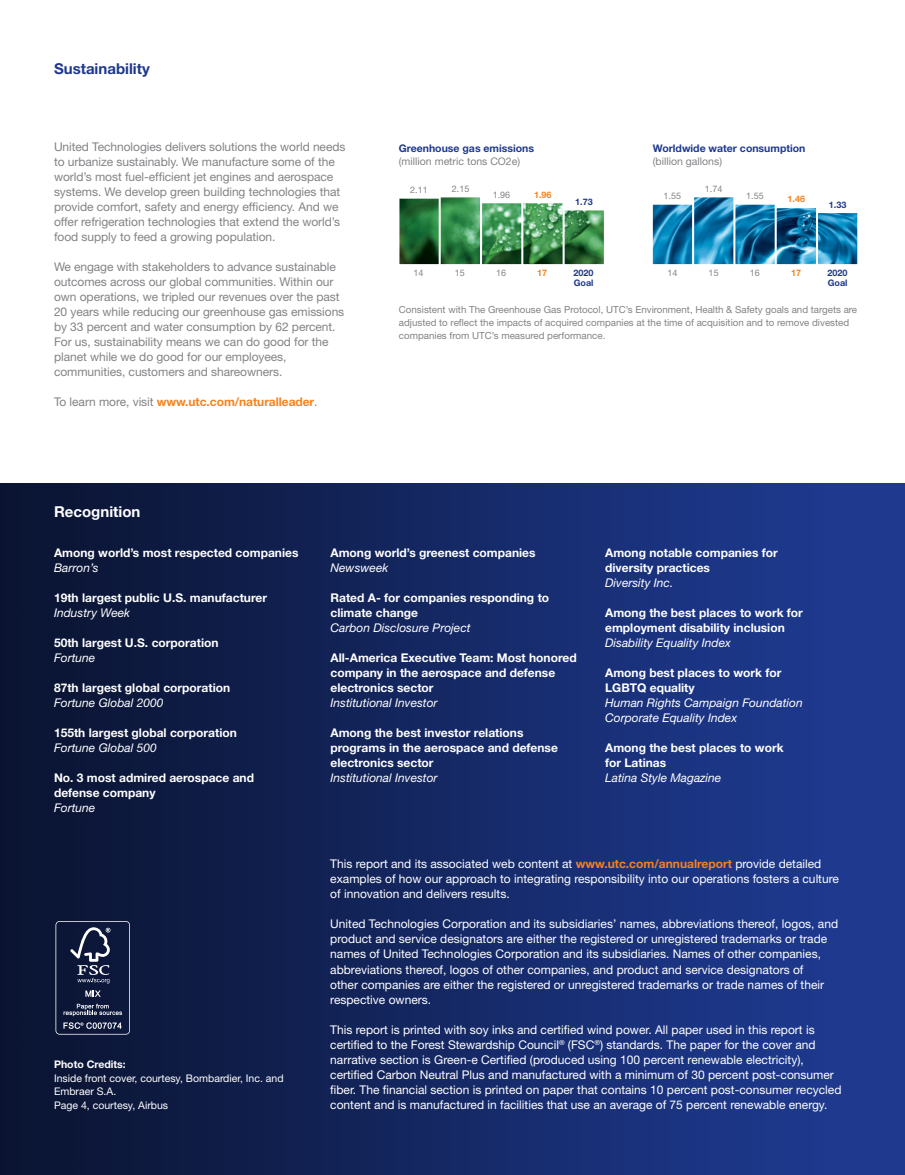
<style>
.page{position:relative;width:905px;height:1175px;background:#fff}
.page>*{position:absolute;margin:0;border:0;box-sizing:border-box;transform-origin:0 0}
.t1{font:700 15px "Helvetica Neue LT Pro";color:#1e398d}
.t2{font:700 15px "Helvetica Neue LT Pro";color:#fff}
.t3{font:12px/15px "Helvetica Neue LT Pro";color:#fff}
.t4{font:12px/15px "Helvetica Neue LT Pro";letter-spacing:-.005em;color:#828386}
.t5{font:700 12px/15px "Helvetica Neue LT Pro";color:#fff}
.t6{font:italic 12px/15px "Helvetica Neue LT Pro";color:#fff}
.t7{font:700 12px "Helvetica Neue LT Pro";letter-spacing:-.005em;color:#f58220}
.t8{font:10.5px/13.5px "Helvetica Neue LT Pro";color:#fff}
.t9{font:700 10.5px "Helvetica Neue LT Pro";color:#1e398d}
.t10{font:10.5px "Helvetica Neue LT Pro";color:#828386}
.t11{font:700 10.5px "Helvetica Neue LT Pro";color:#fff}
.t12{font:9.75px/12.8px "Helvetica Neue LT Pro";color:#828386}
.t13{font:9px "Helvetica Neue LT Pro";color:#828386}
.t14{font:700 9px/10.5px "Helvetica Neue LT Pro";color:#1e398d}
.t15{font:700 9px "Helvetica Neue LT Pro";color:#f58220}
.s1{font-weight:400;color:#828386}
.s2{font-weight:700;color:#f58220}
</style>
<div class="page">
<img style="left:0;top:483px;width:904px;height:691px">
<img style="left:399px;top:197px;width:205px;height:67px">
<img style="left:652px;top:197px;width:205px;height:67px">
<svg style="left:55px;top:921px;width:75px;height:113px"></svg>
<div style="left:0;top:860px;width:8px;height:314px;background:#0a1432"></div>
<p class="t1" style="left:54px;top:59px;width:97px">Sustainability</p>
<p class="t4" style="left:54px;top:139px;width:293px">United Technologies delivers solutions the world needs to urbanize sustainably. We manufacture some of the world’s most fuel-efficient jet engines and aerospace systems. We develop green building technologies that provide comfort, safety and energy efficiency. And we offer refrigeration technologies that extend the world’s food supply to feed a growing population.</p>
<p class="t4" style="left:54px;top:259px;width:292px">We engage with stakeholders to advance sustainable outcomes across our global communities. Within our own operations, we tripled our revenues over the past 20 years while reducing our greenhouse gas emissions by 33 percent and water consumption by 62 percent.<br>For us, sustainability means we can do good for the planet while we do good for our employees, communities, customers and shareowners.</p>
<p class="t7" style="left:54px;top:394px;width:265px"><span class="s1">To learn more, visit</span> www.utc.com/naturalleader<span class="s1">.</span></p>
<p class="t2" style="left:54px;top:502px;width:88px">Recognition</p>
<p class="t9" style="left:399px;top:141px;width:137px">Greenhouse gas emissions</p>
<p class="t10" style="left:399px;top:155px;width:123px">(million metric tons CO2e)</p>
<p class="t9" style="left:652px;top:141px;width:154px">Worldwide water consumption</p>
<p class="t10" style="left:652px;top:155px;width:71px">(billion gallons)</p>
<p class="t13" style="left:410px;top:184px;width:19px">2.11</p>
<p class="t13" style="left:452px;top:183px;width:19px">2.15</p>
<p class="t13" style="left:492px;top:189px;width:19px">1.96</p>
<p class="t15" style="left:534px;top:189px;width:19px">1.96</p>
<p class="t14" style="left:575px;top:196px;width:19px">1.73</p>
<p class="t13" style="left:663px;top:190px;width:19px">1.55</p>
<p class="t13" style="left:705px;top:183px;width:19px">1.74</p>
<p class="t13" style="left:746px;top:190px;width:19px">1.55</p>
<p class="t15" style="left:787px;top:193px;width:19px">1.46</p>
<p class="t14" style="left:828px;top:199px;width:19px">1.33</p>
<p class="t13" style="left:413px;top:267px;width:12px">14</p>
<p class="t13" style="left:454px;top:267px;width:12px">15</p>
<p class="t13" style="left:496px;top:267px;width:12px">16</p>
<p class="t15" style="left:537px;top:267px;width:12px">17</p>
<p class="t14" style="left:573px;top:267px;width:22px">2020<br>Goal</p>
<p class="t13" style="left:667px;top:267px;width:12px">14</p>
<p class="t13" style="left:708px;top:267px;width:12px">15</p>
<p class="t13" style="left:750px;top:267px;width:12px">16</p>
<p class="t15" style="left:791px;top:267px;width:12px">17</p>
<p class="t14" style="left:827px;top:267px;width:22px">2020<br>Goal</p>
<p class="t12" style="left:399px;top:303px;width:460px">Consistent with The Greenhouse Gas Protocol, UTC’s Environment, Health &amp; Safety goals and targets are adjusted to reflect the impacts of acquired companies at the time of acquisition and to remove divested companies from UTC’s measured performance.</p>
<p class="t5" style="left:54px;top:545px;width:246px">Among world’s most respected companies</p>
<p class="t6" style="left:54px;top:560px;width:46px">Barron’s</p>
<p class="t5" style="left:54px;top:590px;width:214px">19th largest public U.S. manufacturer</p>
<p class="t6" style="left:54px;top:605px;width:77px">Industry Week</p>
<p class="t5" style="left:54px;top:635px;width:166px">50th largest U.S. corporation</p>
<p class="t6" style="left:54px;top:650px;width:43px">Fortune</p>
<p class="t5" style="left:54px;top:680px;width:178px">87th largest global corporation</p>
<p class="t6" style="left:54px;top:695px;width:111px">Fortune Global 2000</p>
<p class="t5" style="left:54px;top:725px;width:184px">155th largest global corporation</p>
<p class="t6" style="left:54px;top:740px;width:104px">Fortune Global 500</p>
<p class="t5" style="left:54px;top:770px;width:201px">No. 3 most admired aerospace and defense company</p>
<p class="t6" style="left:54px;top:800px;width:43px">Fortune</p>
<p class="t11" style="left:54px;top:1057px;width:73px">Photo Credits:</p>
<p class="t8" style="left:54px;top:1070px;width:231px">Inside front cover, courtesy, Bombardier, Inc. and<br>Embraer S.A.<br>Page 4, courtesy, Airbus</p>
<p class="t5" style="left:330px;top:545px;width:207px">Among world’s greenest companies</p>
<p class="t6" style="left:330px;top:560px;width:59px">Newsweek</p>
<p class="t5" style="left:330px;top:590px;width:220px">Rated A- for companies responding to climate change</p>
<p class="t6" style="left:330px;top:620px;width:142px">Carbon Disclosure Project</p>
<p class="t5" style="left:330px;top:650px;width:248px">All-America Executive Team: Most honored company in the aerospace and defense electronics sector</p>
<p class="t6" style="left:330px;top:695px;width:109px">Institutional Investor</p>
<p class="t5" style="left:330px;top:725px;width:229px">Among the best investor relations programs in the aerospace and defense electronics sector</p>
<p class="t6" style="left:330px;top:770px;width:109px">Institutional Investor</p>
<p class="t5" style="left:605px;top:545px;width:174px">Among notable companies for diversity practices</p>
<p class="t6" style="left:605px;top:575px;width:70px">Diversity Inc.</p>
<p class="t5" style="left:605px;top:605px;width:199px">Among the best places to work for employment disability inclusion</p>
<p class="t6" style="left:605px;top:635px;width:127px">Disability Equality Index</p>
<p class="t5" style="left:605px;top:665px;width:178px">Among best places to work for<br>LGBTQ equality</p>
<p class="t6" style="left:605px;top:695px;width:199px">Human Rights Campaign Foundation<br>Corporate Equality Index</p>
<p class="t5" style="left:605px;top:740px;width:180px">Among the best places to work for Latinas</p>
<p class="t6" style="left:605px;top:770px;width:118px">Latina Style Magazine</p>
<p class="t3" style="left:330px;top:856px;width:510px">This report and its associated web content at <span class="s2">www.utc.com/annualreport</span> provide detailed examples of how our approach to integrating responsibility into our operations fosters a culture of innovation and delivers results.</p>
<p class="t3" style="left:330px;top:916px;width:509px">United Technologies Corporation and its subsidiaries’ names, abbreviations thereof, logos, and product and service designators are either the registered or unregistered trademarks or trade names of United Technologies Corporation and its subsidiaries. Names of other companies, abbreviations thereof, logos of other companies, and product and service designators of<br>other companies are either the registered or unregistered trademarks or trade names of their respective owners.</p>
<p class="t3" style="left:330px;top:1021px;width:513px">This report is printed with soy inks and certified wind power. All paper used in this report is certified to the Forest Stewardship Council<sup>®</sup> (FSC<sup>®</sup>) standards. The paper for the cover and narrative section is Green-e Certified (produced using 100 percent renewable electricity), certified Carbon Neutral Plus and manufactured with a minimum of 30 percent post-consumer fiber. The financial section is printed on paper that contains 10 percent post-consumer recycled content and is manufactured in facilities that use an average of 75 percent renewable energy.</p>
</div>
